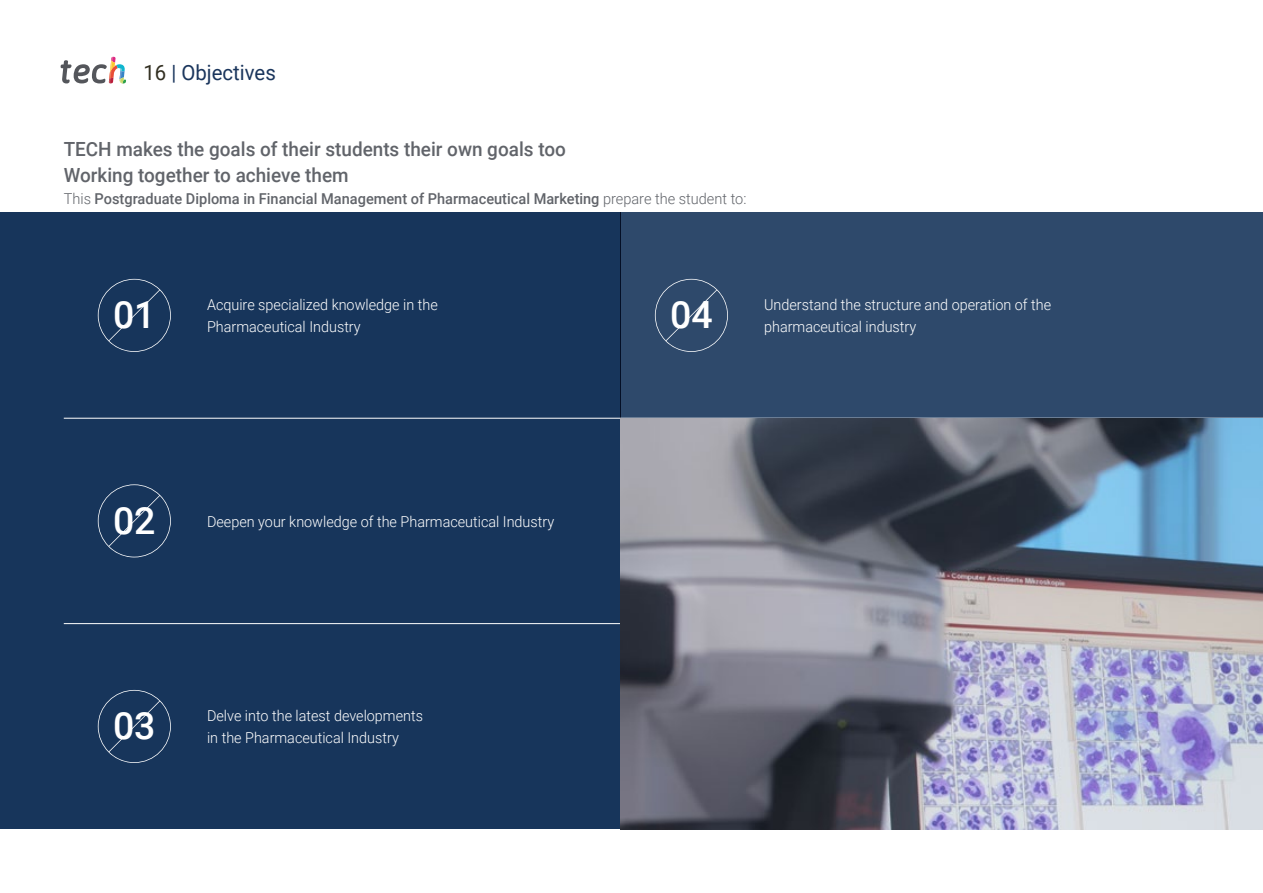
<style>
.page{position:relative;width:1263px;height:893px;background:#fff}
.page>*{position:absolute;margin:0;border:0;box-sizing:border-box;transform-origin:0 0}
.t1{font:500 37.5px "Roboto";color:#fff}
.t2{font:21px "Roboto";color:#1a355c}
.t3{font:500 19.5px/25.5px "Roboto";color:#61646a}
.t4{font:300 15px/22.5px "Roboto";color:#fff;scale:.96 1}
.t5{font:500 15px "Roboto";color:#61646a}
.s1{color:#312e20}
.s2{font-weight:300}
</style>
<div class="page">
<svg style="left:61px;top:57px;width:65px;height:27px"></svg>
<div style="left:0;top:213px;width:621px;height:616px;background:#17355b"></div>
<div style="left:621px;top:213px;width:642px;height:616px;background:#2e496b"></div>
<svg style="left:98px;top:279px;width:73px;height:73px"></svg>
<svg style="left:98px;top:484px;width:73px;height:73px"></svg>
<svg style="left:98px;top:690px;width:73px;height:73px"></svg>
<svg style="left:655px;top:279px;width:73px;height:73px"></svg>
<hr style="left:64px;top:418px;width:1199px;height:1px;background:#fff">
<hr style="left:64px;top:623px;width:1199px;height:1px;background:#fff">
<img style="left:621px;top:418px;width:642px;height:411px">
<h2 class="t2" style="left:144px;top:57px;width:134px"><span class="s1">16</span> | Objectives</h2>
<h3 class="t3" style="left:64px;top:136px;width:504px">TECH makes the goals of their students their own goals too<br>Working together to achieve them</h3>
<p class="t5" style="left:64px;top:188px;width:684px"><span class="s2">This</span> Postgraduate Diploma in Financial Management of Pharmaceutical Marketing <span class="s2">prepare the student to:</span></p>
<h1 class="t1" style="left:113px;top:288px;width:44px">01</h1>
<p class="t4" style="left:207px;top:293px;width:242px">Acquire specialized knowledge in the<br>Pharmaceutical Industry</p>
<h1 class="t1" style="left:670px;top:288px;width:44px">04</h1>
<p class="t4" style="left:764px;top:293px;width:300px">Understand the structure and operation of the pharmaceutical industry</p>
<h1 class="t1" style="left:113px;top:494px;width:44px">02</h1>
<p class="t4" style="left:207px;top:509px;width:363px">Deepen your knowledge of the Pharmaceutical Industry</p>
<h1 class="t1" style="left:113px;top:699px;width:44px">03</h1>
<p class="t4" style="left:207px;top:704px;width:226px">Delve into the latest developments in the Pharmaceutical Industry</p>
</div>
